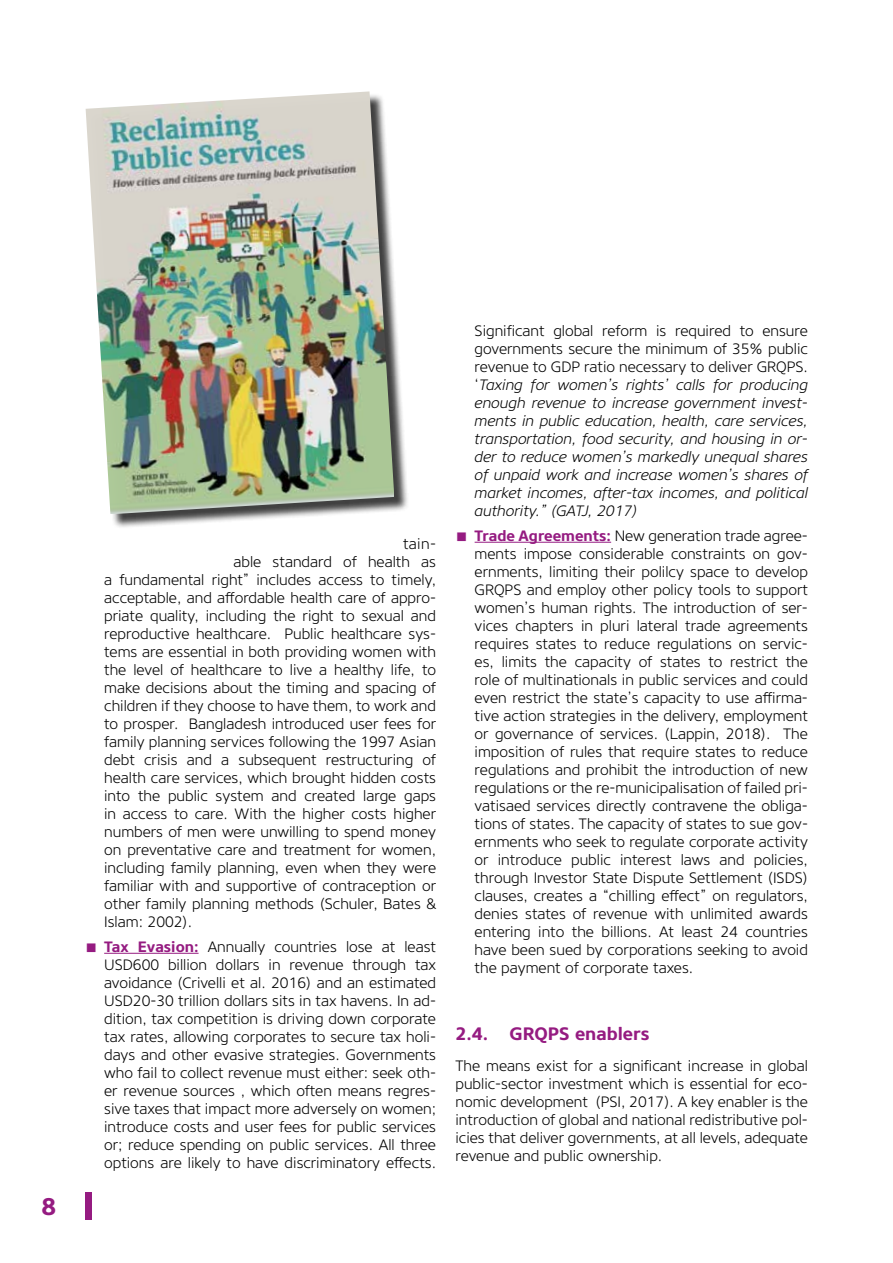
<style>
.page{position:relative;width:893px;height:1263px;background:#fff}
.page>*{position:absolute;margin:0;border:0;box-sizing:border-box;transform-origin:0 0}
.t1{font:700 24px "Core Sans NR65";color:#951b81}
.t2{font:700 18px "Core Sans NR65";color:#951b81}
.t3{font:300 15px/18px "Core Sans NR35";color:#000;text-align:justify}
.t4{font:italic 300 15px/18px "Core Sans NR35";color:#000;text-align:justify}
.s1{font-size:27px;color:#951b81}
.s2{font-family:"Core Sans NR65";font-weight:700;color:#951b81}
.s3{font-style:normal}
</style>
<div class="page">
<div style="left:86px;top:1192px;width:6px;height:27px;background:#951b81"></div>
<hr style="left:104px;top:953px;width:95px;height:1px;background:#951b81">
<hr style="left:475px;top:542px;width:136px;height:1px;background:#951b81">
<div style="left:88px;top:93px;width:321px;height:436px;background:#000;opacity:.75"></div>
<img style="left:86px;top:91px;width:308px;height:423px">
<h1 class="t1" style="left:42px;top:1191px;width:16px">8</h1>
<p class="t3" style="left:403px;top:535px;width:35px">tain-</p>
<p class="t3" style="left:234px;top:553px;width:204px">able standard of health as</p>
<p class="t3" style="left:104px;top:571px;width:333px">a fundamental right” includes access to timely,</p>
<p class="t3" style="left:104px;top:589px;width:333px">acceptable, and affordable health care of appro-</p>
<p class="t3" style="left:104px;top:607px;width:333px">priate quality, including the right to sexual and</p>
<p class="t3" style="left:104px;top:625px;width:333px">reproductive healthcare. Public healthcare sys-</p>
<p class="t3" style="left:104px;top:643px;width:333px">tems are essential in both providing women with</p>
<p class="t3" style="left:104px;top:661px;width:333px">the level of healthcare to live a healthy life, to</p>
<p class="t3" style="left:104px;top:679px;width:333px">make decisions about the timing and spacing of</p>
<p class="t3" style="left:104px;top:697px;width:333px">children if they choose to have them, to work and</p>
<p class="t3" style="left:104px;top:715px;width:333px">to prosper. Bangladesh introduced user fees for</p>
<p class="t3" style="left:104px;top:733px;width:333px">family planning services following the 1997 Asian</p>
<p class="t3" style="left:104px;top:751px;width:333px">debt crisis and a subsequent restructuring of</p>
<p class="t3" style="left:104px;top:769px;width:333px">health care services, which brought hidden costs</p>
<p class="t3" style="left:104px;top:787px;width:333px">into the public system and created large gaps</p>
<p class="t3" style="left:104px;top:805px;width:333px">in access to care. With the higher costs higher</p>
<p class="t3" style="left:104px;top:823px;width:333px">numbers of men were unwilling to spend money</p>
<p class="t3" style="left:104px;top:841px;width:333px">on preventative care and treatment for women,</p>
<p class="t3" style="left:104px;top:859px;width:333px">including family planning, even when they were</p>
<p class="t3" style="left:104px;top:877px;width:333px">familiar with and supportive of contraception or</p>
<p class="t3" style="left:104px;top:895px;width:333px">other family planning methods (Schuler, Bates &amp;</p>
<p class="t3" style="left:104px;top:913px;width:89px">Islam: 2002).</p>
<p class="t3" style="left:104px;top:937px;width:333px;text-indent:-19px"><span class="s1">▪</span> <span class="s2">Tax Evasion:</span> Annually countries lose at least USD600 billion dollars in revenue through tax avoidance (Crivelli et al. 2016) and an estimated USD20-30 trillion dollars sits in tax havens. In ad&shy;dition, tax competition is driving down corporate tax rates, allowing corporates to secure tax holi&shy;days and other evasive strategies. Governments who fail to collect revenue must either: seek oth&shy;er revenue sources , which often means regres&shy;sive taxes that impact more adversely on women; introduce costs and user fees for public services or; reduce spending on public services. All three options are likely to have discriminatory effects.</p>
<p class="t4" style="left:475px;top:322px;width:335px"><span class="s3">Significant global reform is required to ensure governments secure the minimum of 35% public revenue to GDP ratio necessary to deliver GRQPS. ‘</span>Taxing for women’s rights’ calls for producing enough revenue to increase government invest&shy;ments in public education, health, care services, transportation, food security, and housing in or&shy;der to reduce women’s markedly unequal shares of unpaid work and increase women’s shares of market incomes, after-tax incomes, and political authority.” (GATJ, 2017)</p>
<p class="t3" style="left:475px;top:526px;width:335px;text-indent:-19px"><span class="s1">▪</span> <span class="s2">Trade Agreements:</span> New generation trade agree&shy;ments impose considerable constraints on gov&shy;ernments, limiting their polilcy space to develop GRQPS and employ other policy tools to support women’s human rights. The introduction of ser&shy;vices chapters in pluri lateral trade agreements requires states to reduce regulations on servic&shy;es, limits the capacity of states to restrict the role of multinationals in public services and could even restrict the state’s capacity to use affirma&shy;tive action strategies in the delivery, employment or governance of services. (Lappin, 2018). The imposition of rules that require states to reduce regulations and prohibit the introduction of new regulations or the re-municipalisation of failed pri&shy;vatisaed services directly contravene the obliga&shy;tions of states. The capacity of states to sue gov&shy;ernments who seek to regulate corporate activity or introduce public interest laws and policies, through Investor State Dispute Settlement (ISDS) clauses, creates a “chilling effect” on regulators, denies states of revenue with unlimited awards entering into the billions. At least 24 countries have been sued by corporations seeking to avoid the payment of corporate taxes.</p>
<p class="t2" style="left:455px;top:1022px;width:196px">2.4. GRQPS enablers</p>
<p class="t3" style="left:455px;top:1057px;width:354px">The means exist for a significant increase in global public-sector investment which is essential for eco&shy;nomic development (PSI, 2017). A key enabler is the introduction of global and national redistributive pol&shy;icies that deliver governments, at all levels, adequate revenue and public ownership.</p>
</div>
